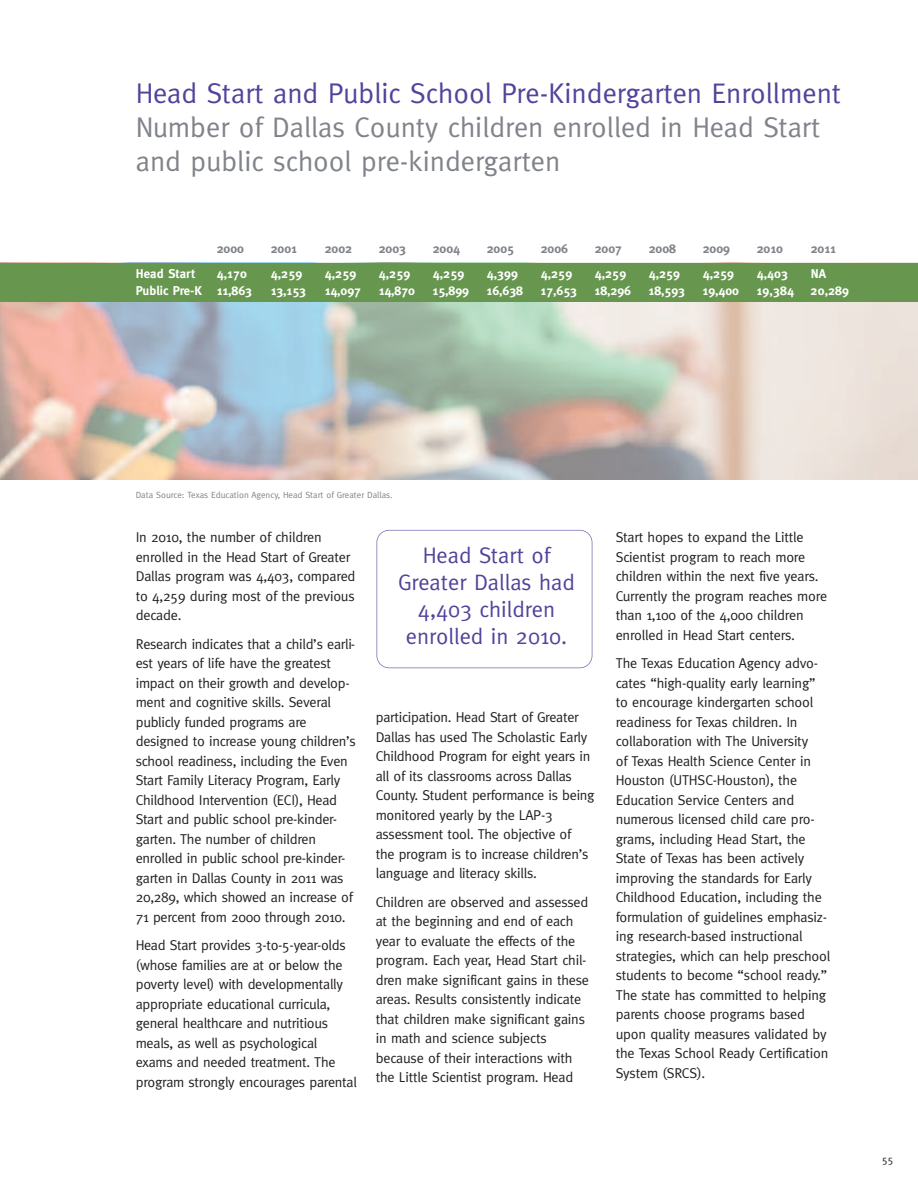
<style>
.page{position:relative;width:918px;height:1188px;background:#fff}
.page>*{position:absolute;margin:0;border:0;box-sizing:border-box;transform-origin:0 0}
.t1{font:28.5px/33.8px "Meta";color:#80838a}
.t2{font:28.5px "Meta";color:#52439b}
.t3{font:22.5px/27px "Meta";color:#52439b;text-align:center}
.t4{font:14.25px/19.5px "Meta";letter-spacing:-.015em;color:#231f20}
.t5{font:700 12.75px "Meta";color:#fff}
.t6{font:700 12.75px "Meta";color:#80838a}
.t7{font:10.5px "Meta";color:#231f20}
.t8{font:9px "Meta";color:#80838a}
</style>
<div class="page">
<div style="left:376px;top:530px;width:216px;height:138px;border:2px solid #7b6db2;border-radius:13px"></div>
<div style="left:0;top:263px;width:918px;height:39px;background:#67964f"></div>
<h1 class="t2" style="left:136px;top:77px;width:707px">Head Start and Public School Pre-Kindergarten Enrollment</h1>
<h1 class="t1" style="left:136px;top:110px;width:686px">Number of Dallas County children enrolled in Head Start and public school pre-kindergarten</h1>
<p class="t6" style="left:217px;top:241px;width:29px">2000</p>
<p class="t6" style="left:271px;top:241px;width:28px">2001</p>
<p class="t6" style="left:325px;top:241px;width:29px">2002</p>
<p class="t6" style="left:379px;top:241px;width:29px">2003</p>
<p class="t6" style="left:433px;top:241px;width:29px">2004</p>
<p class="t6" style="left:487px;top:241px;width:29px">2005</p>
<p class="t6" style="left:541px;top:241px;width:29px">2006</p>
<p class="t6" style="left:595px;top:241px;width:29px">2007</p>
<p class="t6" style="left:649px;top:241px;width:29px">2008</p>
<p class="t6" style="left:703px;top:241px;width:29px">2009</p>
<p class="t6" style="left:757px;top:241px;width:28px">2010</p>
<p class="t6" style="left:811px;top:241px;width:27px">2011</p>
<p class="t5" style="left:136px;top:266px;width:61px">Head Start</p>
<p class="t5" style="left:217px;top:266px;width:32px">4,170</p>
<p class="t5" style="left:271px;top:266px;width:33px">4,259</p>
<p class="t5" style="left:325px;top:266px;width:33px">4,259</p>
<p class="t5" style="left:379px;top:266px;width:33px">4,259</p>
<p class="t5" style="left:433px;top:266px;width:33px">4,259</p>
<p class="t5" style="left:487px;top:266px;width:33px">4,399</p>
<p class="t5" style="left:541px;top:266px;width:33px">4,259</p>
<p class="t5" style="left:595px;top:266px;width:33px">4,259</p>
<p class="t5" style="left:649px;top:266px;width:33px">4,259</p>
<p class="t5" style="left:703px;top:266px;width:33px">4,259</p>
<p class="t5" style="left:757px;top:266px;width:33px">4,403</p>
<p class="t5" style="left:811px;top:266px;width:17px">NA</p>
<p class="t5" style="left:136px;top:283px;width:118px">Public Pre-K 11,863</p>
<p class="t5" style="left:271px;top:283px;width:37px">13,153</p>
<p class="t5" style="left:325px;top:283px;width:38px">14,097</p>
<p class="t5" style="left:379px;top:283px;width:38px">14,870</p>
<p class="t5" style="left:433px;top:283px;width:38px">15,899</p>
<p class="t5" style="left:487px;top:283px;width:38px">16,638</p>
<p class="t5" style="left:541px;top:283px;width:38px">17,653</p>
<p class="t5" style="left:595px;top:283px;width:38px">18,296</p>
<p class="t5" style="left:649px;top:283px;width:38px">18,593</p>
<p class="t5" style="left:703px;top:283px;width:38px">19,400</p>
<p class="t5" style="left:757px;top:283px;width:39px">19,384</p>
<p class="t5" style="left:811px;top:283px;width:40px">20,289</p>
<p class="t8" style="left:136px;top:490px;width:258px">Data Source: Texas Education Agency, Head Start of Greater Dallas.</p>
<p class="t4" style="left:136px;top:528px;width:221px">In 2010, the number of children enrolled in the Head Start of Greater<br>Dallas program was 4,403, compared to 4,259 during most of the previous decade.</p>
<p class="t4" style="left:136px;top:634px;width:222px">Research indicates that a child’s earli&shy;est years of life have the greatest impact on their growth and develop&shy;ment and cognitive skills. Several publicly funded programs are designed to increase young children’s school readiness, including the Even Start Family Literacy Program, Early Childhood Intervention (ECI), Head Start and public school pre-kinder&shy;garten. The number of children enrolled in public school pre-kinder&shy;garten in Dallas County in 2011 was 20,289, which showed an increase of 71 percent from 2000 through 2010.</p>
<p class="t4" style="left:136px;top:936px;width:223px">Head Start provides 3-to-5-year-olds (whose families are at or below the poverty level) with developmentally appropriate educational curricula, general healthcare and nutritious meals, as well as psychological exams and needed treatment. The program strongly encourages parental</p>
<h2 class="t3" style="left:398px;top:542px;width:178px">Head Start of<br>Greater Dallas had<br>4,403 children enrolled in 2010.</h2>
<p class="t4" style="left:376px;top:708px;width:220px">participation. Head Start of Greater Dallas has used The Scholastic Early Childhood Program for eight years in all of its classrooms across Dallas County. Student performance is being monitored yearly by the LAP-3 assessment tool. The objective of<br>the program is to increase children’s language and literacy skills.</p>
<p class="t4" style="left:376px;top:892px;width:215px">Children are observed and assessed at the beginning and end of each year to evaluate the effects of the program. Each year, Head Start chil&shy;dren make significant gains in these areas. Results consistently indicate that children make significant gains in math and science subjects because of their interactions with the Little Scientist program. Head</p>
<p class="t4" style="left:616px;top:528px;width:213px">Start hopes to expand the Little Scientist program to reach more children within the next five years.<br>Currently the program reaches more than 1,100 of the 4,000 children enrolled in Head Start centers.</p>
<p class="t4" style="left:616px;top:653px;width:216px">The Texas Education Agency advo&shy;cates “high-quality early learning” to encourage kindergarten school readiness for Texas children. In collaboration with The University<br>of Texas Health Science Center in Houston (UTHSC-Houston), the Education Service Centers and numerous licensed child care pro&shy;grams, including Head Start, the State of Texas has been actively improving the standards for Early Childhood Education, including the formulation of guidelines emphasiz&shy;ing research-based instructional strategies, which can help preschool students to become “school ready.” The state has committed to helping parents choose programs based upon quality measures validated by the Texas School Ready Certification System (SRCS).</p>
<p class="t7" style="left:882px;top:1154px;width:13px">55</p>
</div>
